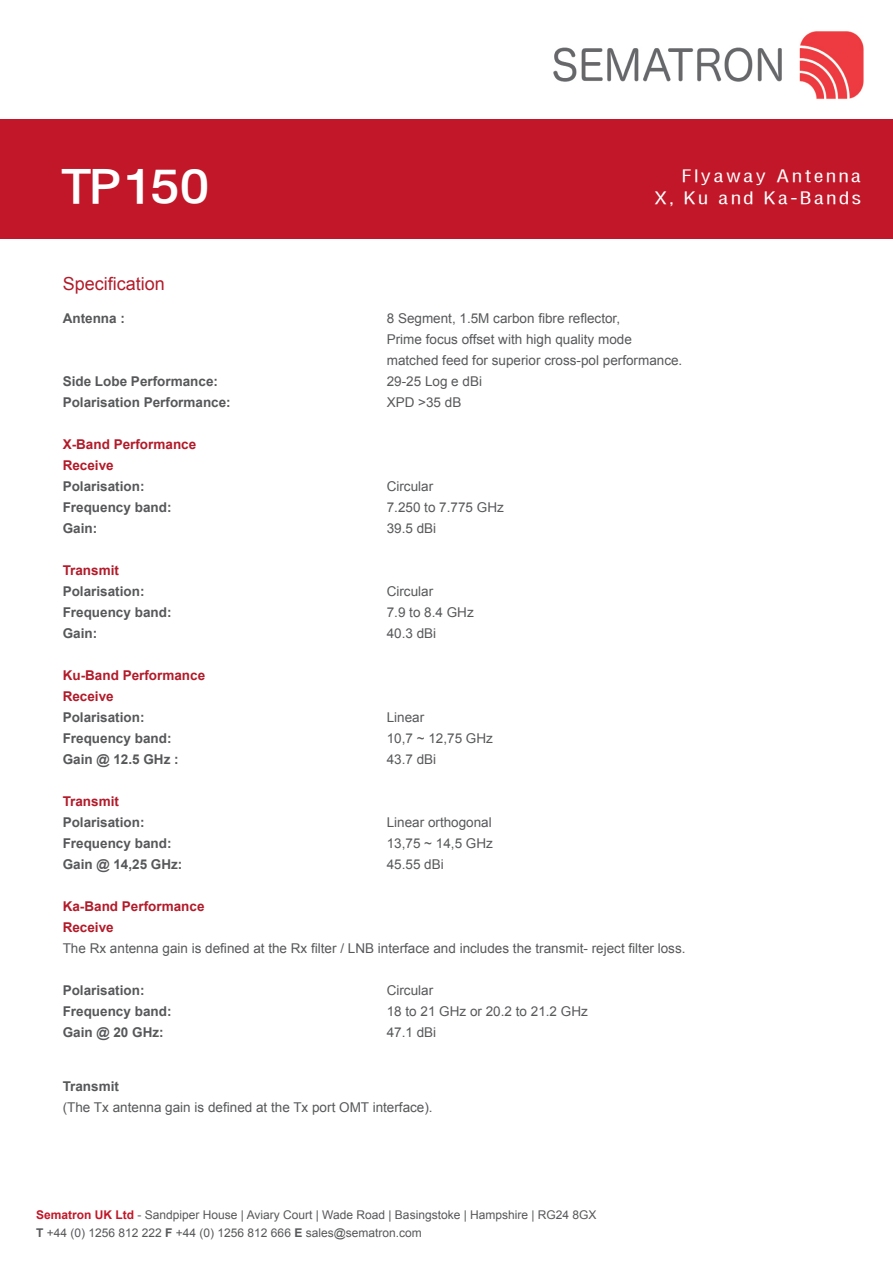
<style>
.page{position:relative;width:893px;height:1263px;background:#fff}
.page>*{position:absolute;margin:0;border:0;box-sizing:border-box;transform-origin:0 0}
.t1{font:49.5px "FIRSTHOME Bold";letter-spacing:.03em;color:#fff}
.t2{font:18.3px "FIRSTHOME";letter-spacing:.17em;color:#fff}
.t3{font:18px "Arial";color:#b21b2a}
.t4{font:13.5px "Arial";color:#57585a}
.t5{font:700 13.5px "Arial";color:#57585a}
.t6{font:700 13.5px "Arial";color:#b21b2a}
.t7{font:12px "Arial";color:#57585a}
.s1{font-weight:700;color:#c11728}
.s2{font-weight:700}
</style>
<div class="page">
<div style="left:0;top:119px;width:893px;height:119px;background:#c11728"></div>
<img style="left:553px;top:31px;width:311px;height:69px">
<p class="t1" style="left:63px;top:157px;width:147px">TP150</p>
<p class="t2" style="left:683px;top:165px;width:179px">Flyaway Antenna</p>
<p class="t2" style="left:655px;top:187px;width:207px">X, Ku and Ka-Bands</p>
<p class="t3" style="left:63px;top:271px;width:104px">Specification</p>
<p class="t5" style="left:63px;top:309px;width:64px">Antenna :</p>
<p class="t4" style="left:387px;top:309px;width:235px">8 Segment, 1.5M carbon fibre reflector,</p>
<p class="t4" style="left:387px;top:330px;width:247px">Prime focus offset with high quality mode</p>
<p class="t4" style="left:387px;top:351px;width:297px">matched feed for superior cross-pol performance.</p>
<p class="t5" style="left:63px;top:372px;width:157px">Side Lobe Performance:</p>
<p class="t4" style="left:387px;top:372px;width:97px">29-25 Log e dBi</p>
<p class="t5" style="left:63px;top:393px;width:170px">Polarisation Performance:</p>
<p class="t4" style="left:387px;top:393px;width:76px">XPD &gt;35 dB</p>
<p class="t6" style="left:63px;top:435px;width:135px">X-Band Performance</p>
<p class="t6" style="left:63px;top:456px;width:53px">Receive</p>
<p class="t5" style="left:63px;top:477px;width:83px">Polarisation:</p>
<p class="t4" style="left:387px;top:477px;width:48px">Circular</p>
<p class="t5" style="left:63px;top:498px;width:110px">Frequency band:</p>
<p class="t4" style="left:387px;top:498px;width:119px">7.250 to 7.775 GHz</p>
<p class="t5" style="left:63px;top:519px;width:36px">Gain:</p>
<p class="t4" style="left:387px;top:519px;width:51px">39.5 dBi</p>
<p class="t6" style="left:63px;top:561px;width:58px">Transmit</p>
<p class="t5" style="left:63px;top:582px;width:83px">Polarisation:</p>
<p class="t4" style="left:387px;top:582px;width:48px">Circular</p>
<p class="t5" style="left:63px;top:603px;width:110px">Frequency band:</p>
<p class="t4" style="left:387px;top:603px;width:89px">7.9 to 8.4 GHz</p>
<p class="t5" style="left:63px;top:624px;width:36px">Gain:</p>
<p class="t4" style="left:387px;top:624px;width:51px">40.3 dBi</p>
<p class="t6" style="left:63px;top:666px;width:144px">Ku-Band Performance</p>
<p class="t6" style="left:63px;top:687px;width:53px">Receive</p>
<p class="t5" style="left:63px;top:708px;width:83px">Polarisation:</p>
<p class="t4" style="left:387px;top:708px;width:39px">Linear</p>
<p class="t5" style="left:63px;top:729px;width:110px">Frequency band:</p>
<p class="t4" style="left:387px;top:729px;width:108px">10,7 ~ 12,75 GHz</p>
<p class="t5" style="left:63px;top:750px;width:117px">Gain @ 12.5 GHz :</p>
<p class="t4" style="left:387px;top:750px;width:51px">43.7 dBi</p>
<p class="t6" style="left:63px;top:792px;width:58px">Transmit</p>
<p class="t5" style="left:63px;top:813px;width:83px">Polarisation:</p>
<p class="t4" style="left:387px;top:813px;width:107px">Linear orthogonal</p>
<p class="t5" style="left:63px;top:834px;width:110px">Frequency band:</p>
<p class="t4" style="left:387px;top:834px;width:108px">13,75 ~ 14,5 GHz</p>
<p class="t5" style="left:63px;top:855px;width:121px">Gain @ 14,25 GHz:</p>
<p class="t4" style="left:387px;top:855px;width:59px">45.55 dBi</p>
<p class="t6" style="left:63px;top:897px;width:143px">Ka-Band Performance</p>
<p class="t6" style="left:63px;top:918px;width:53px">Receive</p>
<p class="t4" style="left:63px;top:939px;width:624px">The Rx antenna gain is defined at the Rx filter / LNB interface and includes the transmit- reject filter loss.</p>
<p class="t5" style="left:63px;top:981px;width:83px">Polarisation:</p>
<p class="t4" style="left:387px;top:981px;width:48px">Circular</p>
<p class="t5" style="left:63px;top:1002px;width:110px">Frequency band:</p>
<p class="t4" style="left:387px;top:1002px;width:203px">18 to 21 GHz or 20.2 to 21.2 GHz</p>
<p class="t5" style="left:63px;top:1023px;width:102px">Gain @ 20 GHz:</p>
<p class="t4" style="left:387px;top:1023px;width:51px">47.1 dBi</p>
<p class="t5" style="left:63px;top:1077px;width:58px">Transmit</p>
<p class="t4" style="left:63px;top:1098px;width:371px">(The Tx antenna gain is defined at the Tx port OMT interface).</p>
<p class="t7" style="left:36px;top:1206px;width:562px"><span class="s1">Sematron UK Ltd</span> - Sandpiper House | Aviary Court | Wade Road | Basingstoke | Hampshire | RG24 8GX</p>
<p class="t7" style="left:36px;top:1224px;width:387px"><span class="s2">T</span> +44 (0) 1256 812 222 <span class="s2">F</span> +44 (0) 1256 812 666 <span class="s2">E</span> sales@sematron.com</p>
</div>
